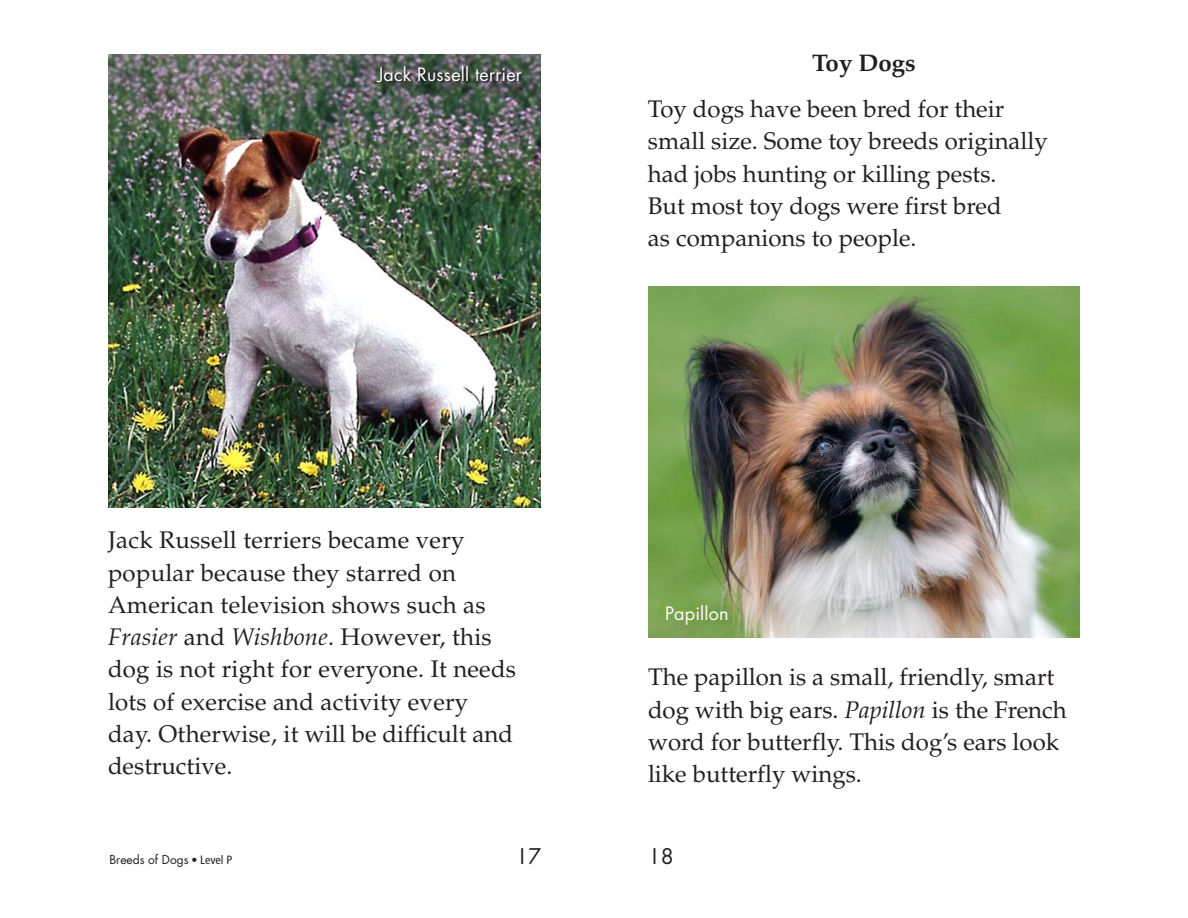
<style>
.page{position:relative;width:1188px;height:918px;background:#fff}
.page>*{position:absolute;margin:0;border:0;box-sizing:border-box;transform-origin:0 0}
.t1{font:24px/32.2px "Palatino LT Std";color:#231f20}
.t2{font:700 24px "Palatino LT Std";color:#231f20}
.t3{font:21px "Razfutura";color:#231f20}
.t4{font:18px "Futura Std";letter-spacing:.01em;color:#fff}
.t5{font:12px "Futura Std";color:#231f20}
.s1{font-style:italic}
.s2{font-family:"Frutiger LT Std";font-stretch:condensed}
</style>
<div class="page">
<img style="left:108px;top:54px;width:433px;height:453px">
<svg style="left:376px;top:66px;width:148px;height:18px"></svg>
<div style="left:380px;top:68px;width:160px;height:32px;background:#231f20;opacity:.75"></div>
<img style="left:648px;top:287px;width:432px;height:351px">
<p class="t4" style="left:378px;top:63px;width:146px">Jack Russell terrier</p>
<p class="t2" style="left:812px;top:49px;width:105px">Toy Dogs</p>
<p class="t1" style="left:648px;top:93px;width:401px">Toy dogs have been bred for their small size. Some toy breeds originally had jobs hunting or killing pests.<br>But most toy dogs were first bred<br>as companions to people.</p>
<p class="t1" style="left:108px;top:524px;width:410px">Jack Russell terriers became very popular because they starred on American television shows such as <span class="s1">Frasier</span> and <span class="s1">Wishbone</span>. However, this dog is not right for everyone. It needs lots of exercise and activity every day. Otherwise, it will be difficult and destructive.</p>
<p class="t4" style="left:665px;top:602px;width:65px">Papillon</p>
<p class="t1" style="left:648px;top:661px;width:420px">The papillon is a small, friendly, smart dog with big ears. <span class="s1">Papillon</span> is the French word for butterfly. This dog’s ears look like butterfly wings.</p>
<p class="t5" style="left:110px;top:852px;width:124px">Breeds of Dogs <span class="s2">• Level P</span></p>
<p class="t3" style="left:516px;top:842px;width:27px">17</p>
<p class="t3" style="left:648px;top:842px;width:27px">18</p>
</div>
